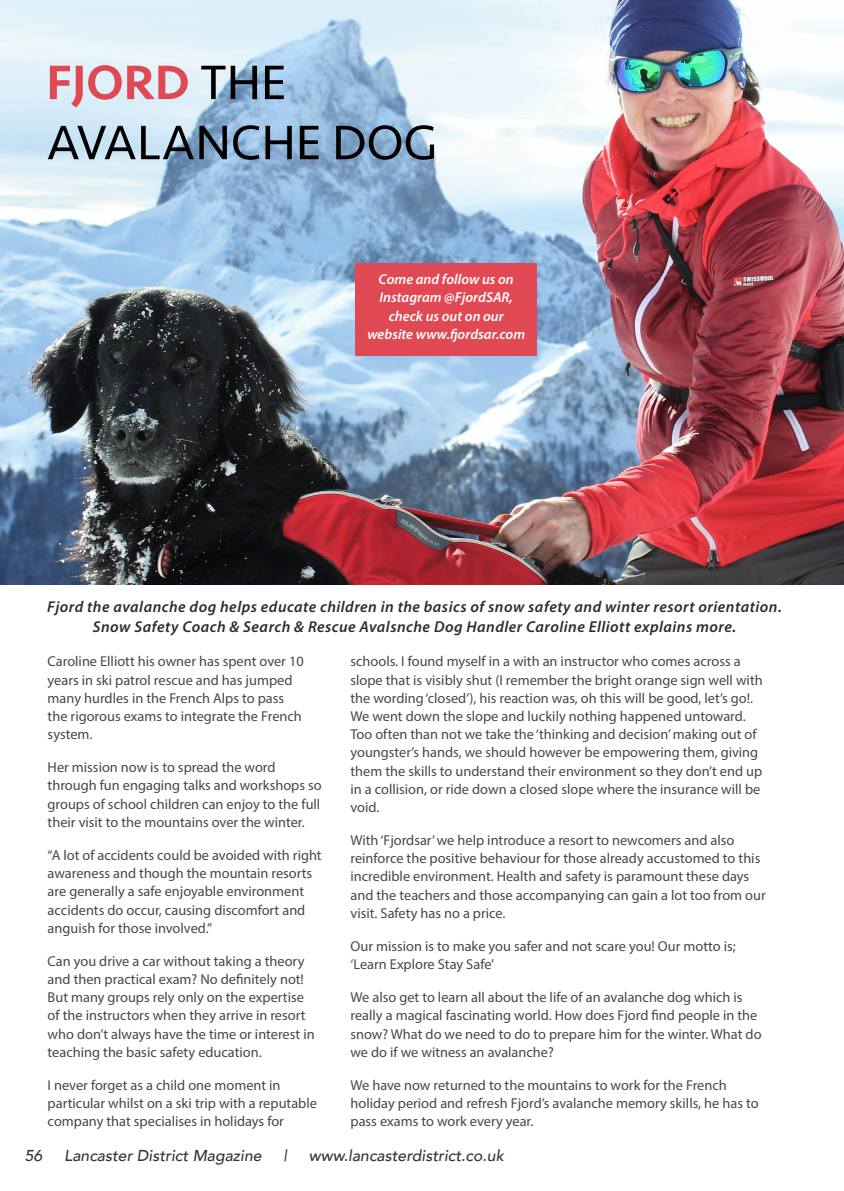
<style>
.page{position:relative;width:844px;height:1191px;background:#fff}
.page>*{position:absolute;margin:0;border:0;box-sizing:border-box;transform-origin:0 0}
.Article_Heading{font:50.05px "Seravek";color:#000}
.Article_Heading-2{font:500 50.05px "Seravek";color:#e04953}
.Article_Sub_heading{font:italic 600 15.75px/19.2px "Myriad Pro";letter-spacing:.03em;color:#2e2b2c;text-align:center}
.t1{font:italic 500 15.75px "Avenir";color:#363536}
.Article_Text{font:14.35px/18.2px "Myriad Pro";color:#464748}
.Article_Text-2{font:italic 600 14.35px/18.2px "Myriad Pro";color:#fff;text-align:center}
.s1{font-weight:400;color:#000}
</style>
<div class="page">
<img style="left:0;top:0;width:843px;height:584px">
<div style="left:355px;top:263px;width:182px;height:92px;background:#e04953"></div>
<p class="Article_Heading-2" style="left:46px;top:51px;width:241px">FJORD <span class="s1">THE</span></p>
<p class="Article_Heading" style="left:46px;top:104px;width:392px">AVALANCHE DOG</p>
<p class="Article_Text-2" style="left:367px;top:270px;width:159px">Come and follow us on<br>Instagram @FjordSAR, check us out on our website www.fjordsar.com</p>
<p class="Article_Sub_heading" style="left:47px;top:597px;width:735px">Fjord the avalanche dog helps educate children in the basics of snow safety and winter resort orientation.<br>Snow Safety Coach &amp; Search &amp; Rescue Avalsnche Dog Handler Caroline Elliott explains more.</p>
<p class="Article_Text" style="left:48px;top:652px;width:257px">Caroline Elliott his owner has spent over 10 years in ski patrol rescue and has jumped many hurdles in the French Alps to pass the rigorous exams to integrate the French system.</p>
<p class="Article_Text" style="left:48px;top:758px;width:275px">Her mission now is to spread the word through fun engaging talks and workshops so groups of school children can enjoy to the full their visit to the mountains over the winter.</p>
<p class="Article_Text" style="left:48px;top:845px;width:275px">“A lot of accidents could be avoided with right awareness and though the mountain resorts are generally a safe enjoyable environment accidents do occur, causing discomfort and anguish for those involved.”</p>
<p class="Article_Text" style="left:48px;top:951px;width:268px">Can you drive a car without taking a theory and then practical exam? No definitely not!<br>But many groups rely only on the expertise of the instructors when they arrive in resort who don’t always have the time or interest in teaching the basic safety education.</p>
<p class="Article_Text" style="left:48px;top:1075px;width:271px">I never forget as a child one moment in particular whilst on a ski trip with a reputable company that specialises in holidays for</p>
<p class="Article_Text" style="left:350px;top:652px;width:413px">schools. I found myself in a with an instructor who comes across a slope that is visibly shut (I remember the bright orange sign well with the wording ‘closed’), his reaction was, oh this will be good, let’s go!.<br>We went down the slope and luckily nothing happened untoward.<br>Too often than not we take the ‘thinking and decision’ making out of youngster’s hands, we should however be empowering them, giving them the skills to understand their environment so they don’t end up in a collision, or ride down a closed slope where the insurance will be void.</p>
<p class="Article_Text" style="left:350px;top:831px;width:416px">With ‘Fjordsar’ we help introduce a resort to newcomers and also reinforce the positive behaviour for those already accustomed to this incredible environment. Health and safety is paramount these days and the teachers and those accompanying can gain a lot too from our visit. Safety has no a price.</p>
<p class="Article_Text" style="left:350px;top:936px;width:386px">Our mission is to make you safer and not scare you! Our motto is; ‘Learn Explore Stay Safe’</p>
<p class="Article_Text" style="left:350px;top:988px;width:412px">We also get to learn all about the life of an avalanche dog which is really a magical fascinating world. How does Fjord find people in the snow? What do we need to do to prepare him for the winter. What do we do if we witness an avalanche?</p>
<p class="Article_Text" style="left:350px;top:1075px;width:409px">We have now returned to the mountains to work for the French holiday period and refresh Fjord’s avalanche memory skills, he has to pass exams to work every year.</p>
<p class="t1" style="left:25px;top:1146px;width:19px">56</p>
<p class="t1" style="left:64px;top:1146px;width:199px">Lancaster District Magazine</p>
<p class="t1" style="left:283px;top:1146px;width:5px">|</p>
<p class="t1" style="left:309px;top:1146px;width:196px">www.lancasterdistrict.co.uk</p>
</div>
